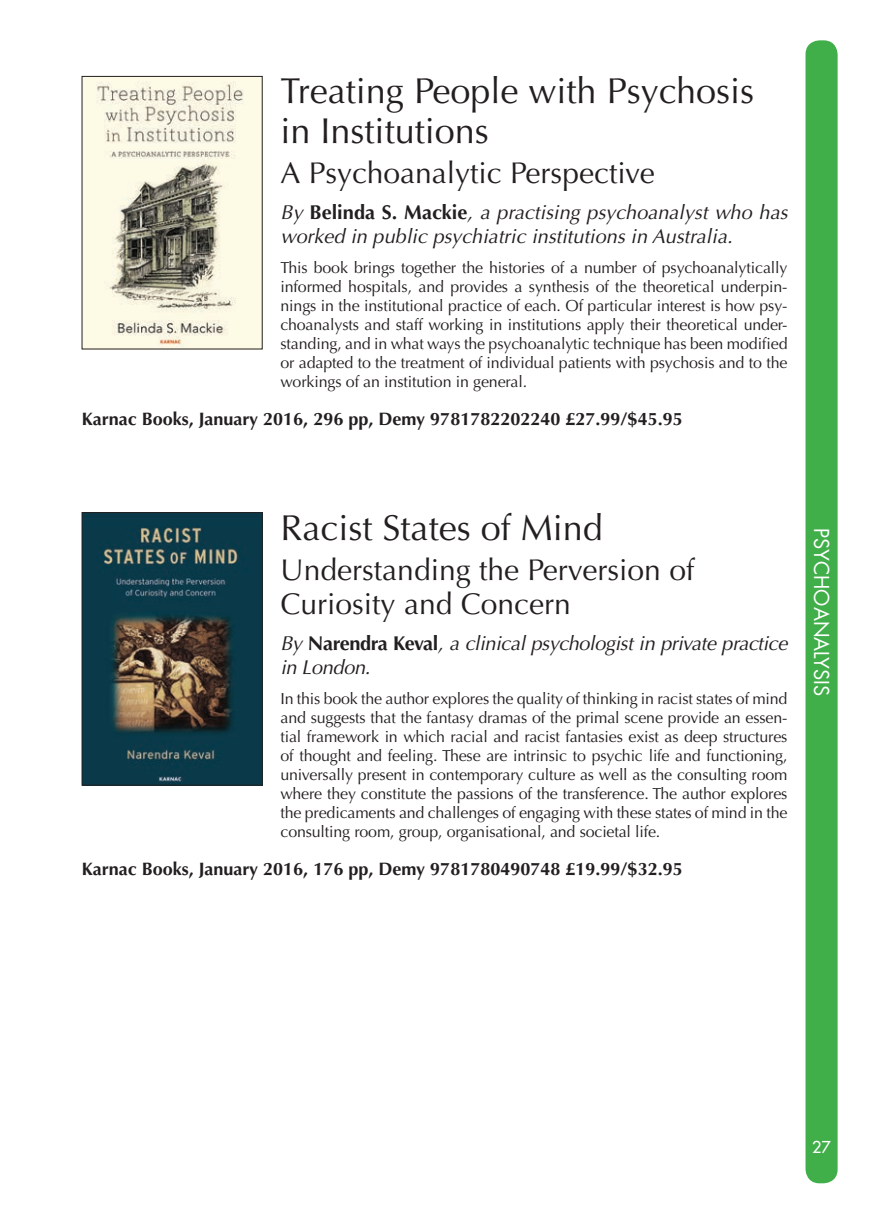
<style>
.page{position:relative;width:874px;height:1225px;background:#fff}
.page>*{position:absolute;margin:0;border:0;box-sizing:border-box;transform-origin:0 0}
.t1{font:36px/40px "Optima";color:#231f20}
.t2{font:30px/34px "Optima";color:#231f20}
.t3{font:italic 20px/24px "Optima";color:#231f20}
.t4{font:italic 20px/24px "Optima";letter-spacing:-.02em;color:#231f20}
.t5{font:20px "Futura";color:#fff}
.t6{font:700 18px "Optima";color:#231f20}
.t7{font:16px/19px "Optima";letter-spacing:-.01em;color:#231f20;text-align:justify}
.t8{font:16px "Futura";color:#fff}
.s1{font-weight:700;font-style:normal}
</style>
<div class="page">
<div style="left:805px;top:40px;width:32px;height:1143px;background:#40ae49;border-radius:14px"></div>
<img style="left:84px;top:78px;width:176px;height:269px">
<img style="left:84px;top:514px;width:176px;height:269px">
<div style="left:82px;top:512px;width:180px;height:273px;border:1px solid #231f20"></div>
<h1 class="t1" style="left:280px;top:74px;width:475px">Treating People with Psychosis in Institutions</h1>
<h2 class="t2" style="left:280px;top:158px;width:376px">A Psychoanalytic Perspective</h2>
<p class="t3" style="left:280px;top:202px;width:508px">By <span class="s1">Belinda S. Mackie</span>, a practising psychoanalyst who has worked in public psychiatric institutions in Australia.</p>
<p class="t7" style="left:280px;top:259px;width:508px">This book brings together the histories of a number of psychoanalytically informed hospitals, and provides a synthesis of the theoretical underpin&shy;nings in the institutional practice of each. Of particular interest is how psy&shy;choanalysts and staff working in institutions apply their theoretical under&shy;standing, and in what ways the psychoanalytic technique has been modified or adapted to the treatment of individual patients with psychosis and to the workings of an institution in general.</p>
<p class="t6" style="left:82px;top:411px;width:602px">Karnac Books, January 2016, 296 pp, Demy 9781782202240 £27.99/$45.95</p>
<h1 class="t1" style="left:280px;top:511px;width:324px">Racist States of Mind</h1>
<h2 class="t2" style="left:280px;top:556px;width:415px">Understanding the Perversion of<br>Curiosity and Concern</h2>
<p class="t4" style="left:280px;top:633px;width:508px">By <span class="s1">Narendra Keval</span>, a clinical psychologist in private practice in London.</p>
<p class="t7" style="left:280px;top:691px;width:508px">In this book the author explores the quality of thinking in racist states of mind and suggests that the fantasy dramas of the primal scene provide an essen&shy;tial framework in which racial and racist fantasies exist as deep structures of thought and feeling. These are intrinsic to psychic life and functioning, universally present in contemporary culture as well as the consulting room where they constitute the passions of the transference. The author explores the predicaments and challenges of engaging with these states of mind in the consulting room, group, organisational, and societal life.</p>
<p class="t6" style="left:82px;top:862px;width:602px">Karnac Books, January 2016, 176 pp, Demy 9781780490748 £19.99/$32.95</p>
<p class="t5" style="left:830px;top:527px;width:170px;rotate:90deg">PSYCHOANALYSIS</p>
<p class="t8" style="left:811px;top:1138px;width:20px">27</p>
</div>
